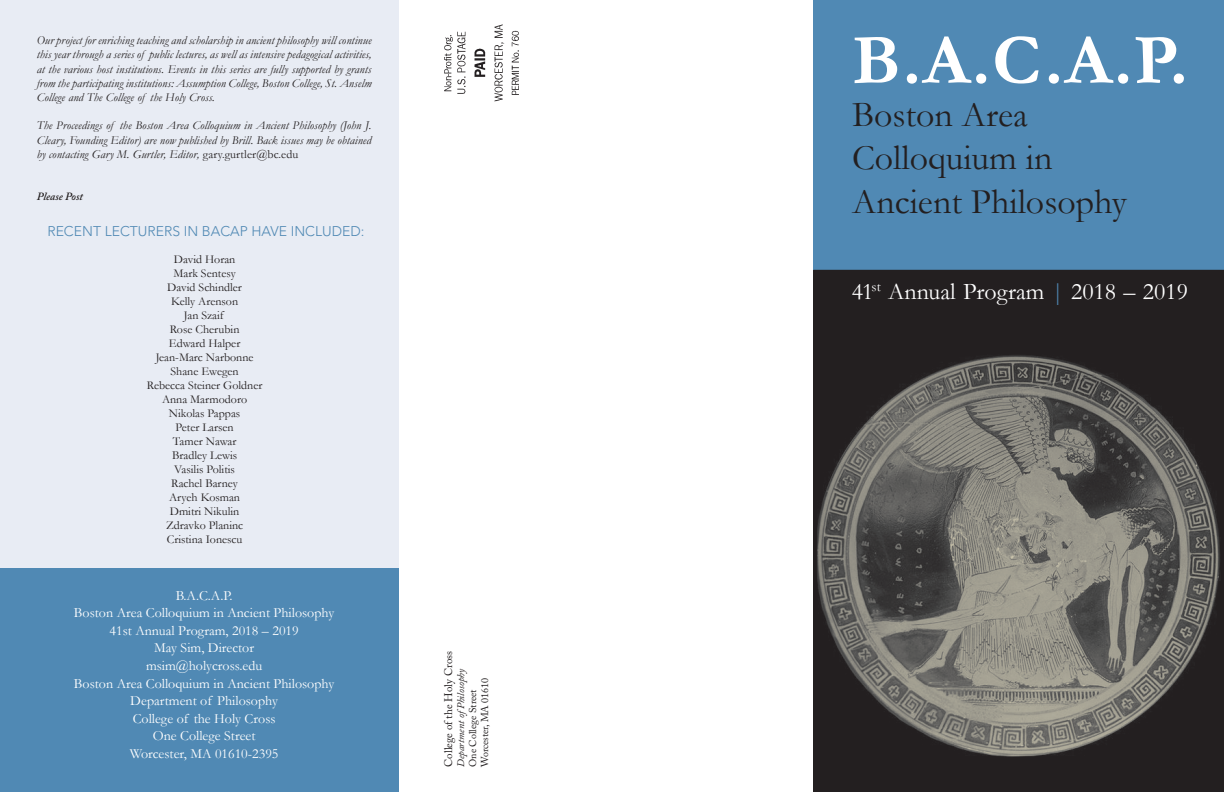
<style>
.page{position:relative;width:1224px;height:792px;background:#fff}
.page>*{position:absolute;margin:0;border:0;box-sizing:border-box;transform-origin:0 0}
.t1{font:700 72px "Garamond";color:#fff}
.t2{font:36px "Garamond";color:#231f20}
.t3{font:24px "Garamond";color:#fff}
.Body_text_no_indent{font:14px "Garamond";color:#fff}
.subhead_2{font:300 14px "Avenir LT Pro";color:#5089b4}
.Body_text_no_indent-2{font:italic 12px/14.4px "Garamond";letter-spacing:.01em;color:#231f20;text-align:justify}
.Body_text{font:12px "Garamond";color:#231f20}
.t4{font:11px "Adobe Caslon Pro";color:#231f20}
.Default{font:italic 600 11px "Adobe Caslon Pro";color:#231f20}
.t5{font:10px/12px "Adobe Caslon Pro";color:#231f20}
.t6{font:italic 10px "Adobe Caslon Pro";color:#231f20}
.s1{font-style:normal}
.s2{color:#5089b4}
</style>
<div class="page">
<div style="left:0;top:564px;width:399px;height:228px;background:#5089b4"></div>
<div style="left:0;top:0;width:399px;height:568px;background:#e8ecf4"></div>
<img style="left:444px;top:24px;width:75px;height:78px">
<div style="left:813px;top:0;width:411px;height:270px;background:#5089b4"></div>
<div style="left:813px;top:270px;width:411px;height:522px;background:#231f20"></div>
<img style="left:818px;top:355px;width:402px;height:401px">
<p class="Body_text_no_indent-2" style="left:37px;top:33px;width:336px">Our project for enriching teaching and scholarship in ancient philosophy will continue this year through a series of public lectures, as well as intensive pedagogical activities, at the various host institutions. Events in this series are fully supported by grants from the participating institutions: Assumption College, Boston College, St. Anselm College and The College of the Holy Cross.</p>
<p class="Body_text_no_indent-2" style="left:37px;top:118px;width:336px">The Proceedings of the Boston Area Colloquium in Ancient Philosophy (John J.<br>Cleary, Founding Editor) are now published by Brill. Back issues may be obtained by contacting Gary M. Gurtler, Editor, <span class="s1">gary.gurtler@bc.edu</span></p>
<p class="Default" style="left:37px;top:190px;width:48px">Please Post</p>
<p class="subhead_2" style="left:47px;top:223px;width:319px">RECENT LECTURERS IN BACAP HAVE INCLUDED:</p>
<p class="Body_text" style="left:174px;top:251px;width:63px">David Horan</p>
<p class="Body_text" style="left:173px;top:265px;width:64px">Mark Sentesy</p>
<p class="Body_text" style="left:167px;top:279px;width:76px">David Schindler</p>
<p class="Body_text" style="left:171px;top:293px;width:69px">Kelly Arenson</p>
<p class="Body_text" style="left:184px;top:307px;width:41px">Jan Szaif</p>
<p class="Body_text" style="left:170px;top:321px;width:71px">Rose Cherubin</p>
<p class="Body_text" style="left:169px;top:335px;width:73px">Edward Halper</p>
<p class="Body_text" style="left:156px;top:349px;width:99px">Jean-Marc Narbonne</p>
<p class="Body_text" style="left:170px;top:363px;width:70px">Shane Ewegen</p>
<p class="Body_text" style="left:147px;top:377px;width:117px">Rebecca Steiner Goldner</p>
<p class="Body_text" style="left:162px;top:391px;width:87px">Anna Marmodoro</p>
<p class="Body_text" style="left:169px;top:405px;width:73px">Nikolas Pappas</p>
<p class="Body_text" style="left:176px;top:419px;width:60px">Peter Larsen</p>
<p class="Body_text" style="left:173px;top:433px;width:65px">Tamer Nawar</p>
<p class="Body_text" style="left:172px;top:447px;width:67px">Bradley Lewis</p>
<p class="Body_text" style="left:174px;top:461px;width:62px">Vasilis Politis</p>
<p class="Body_text" style="left:171px;top:475px;width:68px">Rachel Barney</p>
<p class="Body_text" style="left:169px;top:489px;width:72px">Aryeh Kosman</p>
<p class="Body_text" style="left:170px;top:503px;width:71px">Dmitri Nikulin</p>
<p class="Body_text" style="left:166px;top:517px;width:79px">Zdravko Planinc</p>
<p class="Body_text" style="left:167px;top:531px;width:77px">Cristina Ionescu</p>
<p class="Body_text_no_indent" style="left:176px;top:586px;width:58px">B.A.C.A.P.</p>
<p class="Body_text_no_indent" style="left:74px;top:604px;width:262px">Boston Area Colloquium in Ancient Philosophy</p>
<p class="Body_text_no_indent" style="left:110px;top:621px;width:191px">41st Annual Program, 2018 – 2019</p>
<p class="Body_text_no_indent" style="left:154px;top:639px;width:102px">May Sim, Director</p>
<p class="Body_text_no_indent" style="left:146px;top:656px;width:118px">msim@holycross.edu</p>
<p class="Body_text_no_indent" style="left:74px;top:674px;width:262px">Boston Area Colloquium in Ancient Philosophy</p>
<p class="Body_text_no_indent" style="left:130px;top:691px;width:149px">Department of Philosophy</p>
<p class="Body_text_no_indent" style="left:133px;top:709px;width:144px">College of the Holy Cross</p>
<p class="Body_text_no_indent" style="left:153px;top:726px;width:104px">One College Street</p>
<p class="Body_text_no_indent" style="left:130px;top:744px;width:150px">Worcester, MA 01610-2395</p>
<p class="t4" style="left:442px;top:767px;width:117px;rotate:-90deg">College of the Holy Cross</p>
<p class="t6" style="left:455px;top:767px;width:100px;rotate:-90deg">Department ofPhilosophy</p>
<p class="t5" style="left:467px;top:767px;width:91px;rotate:-90deg">One College Street<br>Worcester, MA 01610</p>
<p class="t1" style="left:852px;top:11px;width:338px">B.A.C.A.P.</p>
<p class="t2" style="left:852px;top:91px;width:177px">Boston Area</p>
<p class="t2" style="left:852px;top:134px;width:202px">Colloquium in</p>
<p class="t2" style="left:852px;top:177px;width:276px">Ancient Philosophy</p>
<p class="t3" style="left:852px;top:276px;width:338px">41<sup>st</sup> Annual Program <span class="s2">|</span> 2018 – 2019</p>
</div>
